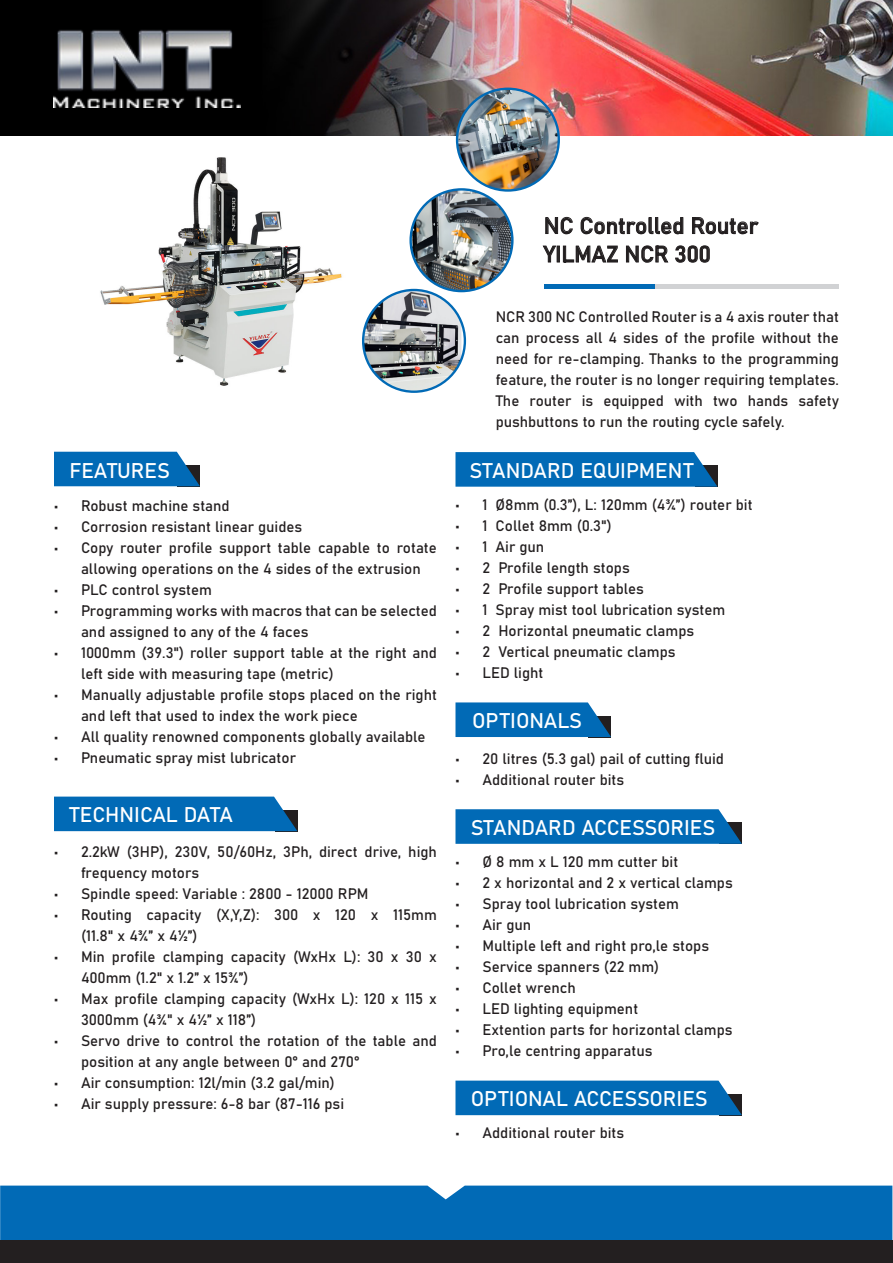
<style>
.page{position:relative;width:893px;height:1263px;background:#fff}
.page>*{position:absolute;margin:0;border:0;box-sizing:border-box;transform-origin:0 0}
.t1{font:22.5px "Bahnschrift";color:#231f20}
.t2{font:21px "Bahnschrift";color:#fff}
.t3{font:15px/21px "Bahnschrift";color:#231f20}
</style>
<div class="page">
<img style="left:100px;top:157px;width:353px;height:236px">
<img style="left:0;top:0;width:893px;height:136px">
<img style="left:53px;top:28px;width:188px;height:80px">
<svg style="left:545px;top:217px;width:28px;height:17px"></svg>
<svg style="left:580px;top:217px;width:104px;height:17px"></svg>
<svg style="left:692px;top:217px;width:67px;height:17px"></svg>
<svg style="left:543px;top:245px;width:75px;height:18px"></svg>
<svg style="left:626px;top:245px;width:42px;height:18px"></svg>
<svg style="left:675px;top:245px;width:35px;height:18px"></svg>
<svg style="left:455px;top:452px;width:262px;height:35px;background:#0b6eb6"></svg>
<div style="left:54px;top:797px;width:243px;height:34px;background:#016ab6"></div>
<svg style="left:455px;top:702px;width:156px;height:35px;background:#1171b6"></svg>
<svg style="left:54px;top:452px;width:146px;height:34px;background:#0e6eb4"></svg>
<div style="left:544px;top:284px;width:294px;height:5px;background:#016ab6"></div>
<div style="left:655px;top:284px;width:183px;height:5px;background:#d1d2d4"></div>
<div style="left:0;top:1185px;width:892px;height:56px;background:#016ab6"></div>
<div style="left:0;top:1241px;width:892px;height:22px;background:#231f20"></div>
<svg style="left:455px;top:809px;width:287px;height:35px;background:#0b6eb6"></svg>
<svg style="left:455px;top:1080px;width:287px;height:35px;background:#0c6fb6"></svg>
<img style="left:457px;top:89px;width:102px;height:101px;border-radius:51px">
<div style="left:456px;top:88px;width:104px;height:104px;border:2px solid #016ab6;border-radius:50%"></div>
<img style="left:363px;top:290px;width:102px;height:102px;border-radius:51px">
<div style="left:362px;top:289px;width:104px;height:104px;border:2px solid #016ab6;border-radius:50%"></div>
<img style="left:411px;top:189px;width:101px;height:102px;border-radius:51px">
<div style="left:409px;top:188px;width:105px;height:104px;border:2px solid #016ab6;border-radius:50%"></div>
<p class="t2" style="left:69px;top:455px;width:102px">FEATURES</p>
<p class="t3" style="left:54px;top:495px;width:177px">• Robust machine stand</p>
<p class="t3" style="left:54px;top:516px;width:250px">• Corrosion resistant linear guides</p>
<p class="t3" style="left:81px;top:537px;width:357px;text-indent:-27px">• Copy router profile support table capable to rotate allowing operations on the 4 sides of the extrusion</p>
<p class="t3" style="left:54px;top:579px;width:159px">• PLC control system</p>
<p class="t3" style="left:81px;top:600px;width:357px;text-indent:-27px">• Programming works with macros that can be selected and assigned to any of the 4 faces</p>
<p class="t3" style="left:81px;top:642px;width:357px;text-indent:-27px">• 1000mm (39.3") roller support table at the right and left side with measuring tape (metric)</p>
<p class="t3" style="left:81px;top:684px;width:357px;text-indent:-27px">• Manually adjustable profile stops placed on the right and left that used to index the work piece</p>
<p class="t3" style="left:54px;top:726px;width:373px">• All quality renowned components globally available</p>
<p class="t3" style="left:54px;top:747px;width:244px">• Pneumatic spray mist lubricator</p>
<p class="t2" style="left:69px;top:798px;width:165px">TECHNICAL DATA</p>
<p class="t3" style="left:81px;top:840px;width:357px;text-indent:-27px">• 2.2kW (3HP), 230V, 50/60Hz, 3Ph, direct drive, high frequency motors</p>
<p class="t3" style="left:54px;top:882px;width:316px">• Spindle speed: Variable : 2800 - 12000 RPM</p>
<p class="t3" style="left:81px;top:903px;width:357px;text-indent:-27px">• Routing capacity (X,Y,Z): 300 x 120 x 115mm (11.8" x 4¾” x 4½”)</p>
<p class="t3" style="left:81px;top:945px;width:357px;text-indent:-27px">• Min profile clamping capacity (WxHx L): 30 x 30 x<br>400mm (1.2" x 1.2” x 15¾”)</p>
<p class="t3" style="left:81px;top:987px;width:357px;text-indent:-27px">• Max profile clamping capacity (WxHx L): 120 x 115 x<br>3000mm (4¾" x 4½” x 118”)</p>
<p class="t3" style="left:81px;top:1029px;width:357px;text-indent:-27px">• Servo drive to control the rotation of the table and position at any angle between 0° and 270°</p>
<p class="t3" style="left:54px;top:1071px;width:282px">• Air consumption: 12l/min (3.2 gal/min)</p>
<p class="t3" style="left:54px;top:1092px;width:292px">• Air supply pressure: 6-8 bar (87-116 psi</p>
<p class="t1" style="left:544px;top:209px;width:216px">NC Controlled Router</p>
<p class="t1" style="left:544px;top:237px;width:169px">YILMAZ NCR 300</p>
<p class="t3" style="left:496px;top:305px;width:345px;text-align:justify">NCR 300 NC Controlled Router is a 4 axis router that can process all 4 sides of the profile without the need for re-clamping. Thanks to the programming feature, the router is no longer requiring templates.<br>The router is equipped with two hands safety pushbuttons to run the routing cycle safely.</p>
<p class="t2" style="left:470px;top:454px;width:225px">STANDARD EQUIPMENT</p>
<p class="t3" style="left:455px;top:493px;width:299px">• 1 Ø8mm (0.3”), L: 120mm (4¾”) router bit</p>
<p class="t3" style="left:455px;top:514px;width:158px">• 1 Collet 8mm (0.3")</p>
<p class="t3" style="left:455px;top:535px;width:90px">• 1 Air gun</p>
<p class="t3" style="left:455px;top:556px;width:176px">• 2 Profile length stops</p>
<p class="t3" style="left:455px;top:577px;width:190px">• 2 Profile support tables</p>
<p class="t3" style="left:455px;top:598px;width:271px">• 1 Spray mist tool lubrication system</p>
<p class="t3" style="left:455px;top:619px;width:240px">• 2 Horizontal pneumatic clamps</p>
<p class="t3" style="left:455px;top:640px;width:222px">• 2 Vertical pneumatic clamps</p>
<p class="t3" style="left:455px;top:661px;width:89px">• LED light</p>
<p class="t2" style="left:472px;top:705px;width:111px">OPTIONALS</p>
<p class="t3" style="left:455px;top:747px;width:270px">• 20 litres (5.3 gal) pail of cutting fluid</p>
<p class="t3" style="left:455px;top:768px;width:170px">• Additional router bits</p>
<p class="t2" style="left:471px;top:811px;width:246px">STANDARD ACCESSORIES</p>
<p class="t3" style="left:455px;top:850px;width:224px">• Ø 8 mm x L 120 mm cutter bit</p>
<p class="t3" style="left:455px;top:871px;width:279px">• 2 x horizontal and 2 x vertical clamps</p>
<p class="t3" style="left:455px;top:892px;width:225px">• Spray tool lubrication system</p>
<p class="t3" style="left:455px;top:913px;width:77px">• Air gun</p>
<p class="t3" style="left:455px;top:934px;width:255px">• Multiple left and right pro,le stops</p>
<p class="t3" style="left:455px;top:955px;width:205px">• Service spanners (22 mm)</p>
<p class="t3" style="left:455px;top:976px;width:122px">• Collet wrench</p>
<p class="t3" style="left:455px;top:997px;width:184px">• LED lighting equipment</p>
<p class="t3" style="left:455px;top:1018px;width:279px">• Extention parts for horizontal clamps</p>
<p class="t3" style="left:455px;top:1039px;width:199px">• Pro,le centring apparatus</p>
<p class="t2" style="left:471px;top:1083px;width:239px">OPTIONAL ACCESSORIES</p>
<p class="t3" style="left:455px;top:1121px;width:170px">• Additional router bits</p>
</div>
